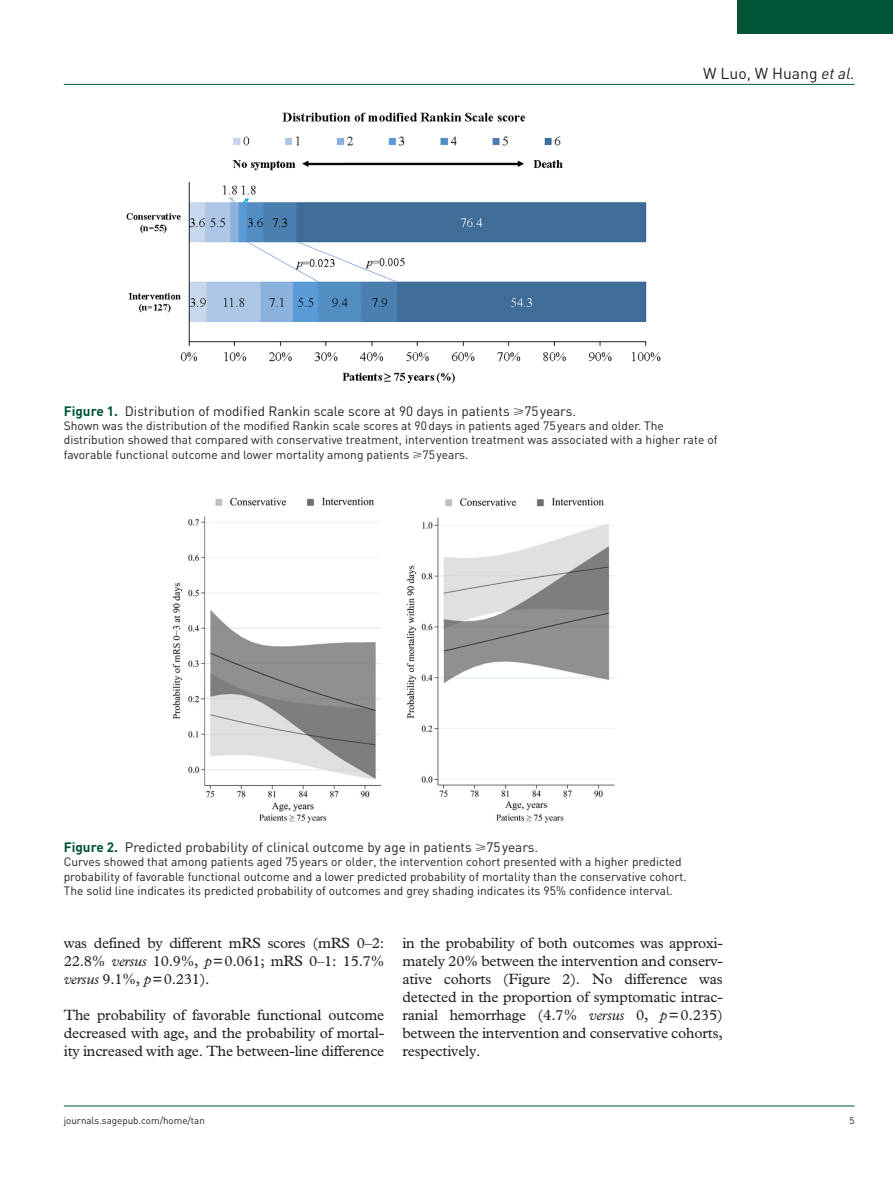
<style>
.page{position:relative;width:893px;height:1191px;background:#fff}
.page>*{position:absolute;margin:0;border:0;box-sizing:border-box;transform-origin:0 0}
.t1{font:15.75px "DIN";color:#231f20}
.t2{font:15px/18px "Plantin Std";letter-spacing:-.01em;color:#231f20;text-align:justify}
.t3{font:13.5px "DIN";color:#231f20}
.t4{font:12px/14.2px "DIN";color:#231f20}
.t5{font:9.75px "DIN";color:#231f20}
.s1{font-style:italic}
.s2{font-weight:700;color:#015436}
</style>
<div class="page">
<hr style="left:64px;top:84px;width:791px;height:1px;background:#015436">
<hr style="left:64px;top:1105px;width:791px;height:1px;background:#015436">
<div style="left:738px;top:0;width:155px;height:34px;background:#015436"></div>
<img style="left:126px;top:112px;width:535px;height:272px">
<img style="left:172px;top:497px;width:443px;height:326px">
<h1 class="t1" style="left:703px;top:63px;width:153px">W Luo, W Huang <span class="s1">et al.</span></h1>
<p class="t3" style="left:64px;top:402px;width:514px"><span class="s2">Figure 1.</span> Distribution of modified Rankin scale score at 90 days in patients ⩾75years.</p>
<p class="t4" style="left:64px;top:418px;width:655px">Shown was the distribution of the modified Rankin scale scores at 90days in patients aged 75years and older. The distribution showed that compared with conservative treatment, intervention treatment was associated with a higher rate of favorable functional outcome and lower mortality among patients ⩾75years.</p>
<p class="t3" style="left:64px;top:839px;width:476px"><span class="s2">Figure 2.</span> Predicted probability of clinical outcome by age in patients ⩾75years.</p>
<p class="t4" style="left:64px;top:854px;width:625px">Curves showed that among patients aged 75years or older, the intervention cohort presented with a higher predicted probability of favorable functional outcome and a lower predicted probability of mortality than the conservative cohort.<br>The solid line indicates its predicted probability of outcomes and grey shading indicates its 95% confidence interval.</p>
<p class="t2" style="left:64px;top:934px;width:322px">was defined by different mRS scores (mRS 0–2:<br>22.8% <span class="s1">versus</span> 10.9%, <span class="s1">p</span>=0.061; mRS 0–1: 15.7% <span class="s1">versus</span> 9.1%, <span class="s1">p</span>=0.231).</p>
<p class="t2" style="left:64px;top:1006px;width:322px">The probability of favorable functional outcome decreased with age, and the probability of mortal&shy;ity increased with age. The between-line difference</p>
<p class="t2" style="left:402px;top:934px;width:322px">in the probability of both outcomes was approxi&shy;mately 20% between the intervention and conserv&shy;ative cohorts (Figure 2). No difference was detected in the proportion of symptomatic intrac&shy;ranial hemorrhage (4.7% <span class="s1">versus</span> 0, <span class="s1">p</span>=0.235) between the intervention and conservative cohorts, respectively.</p>
<p class="t5" style="left:64px;top:1114px;width:143px">journals.sagepub.com/home/tan</p>
<p class="t5" style="left:850px;top:1114px;width:7px">5</p>
</div>
